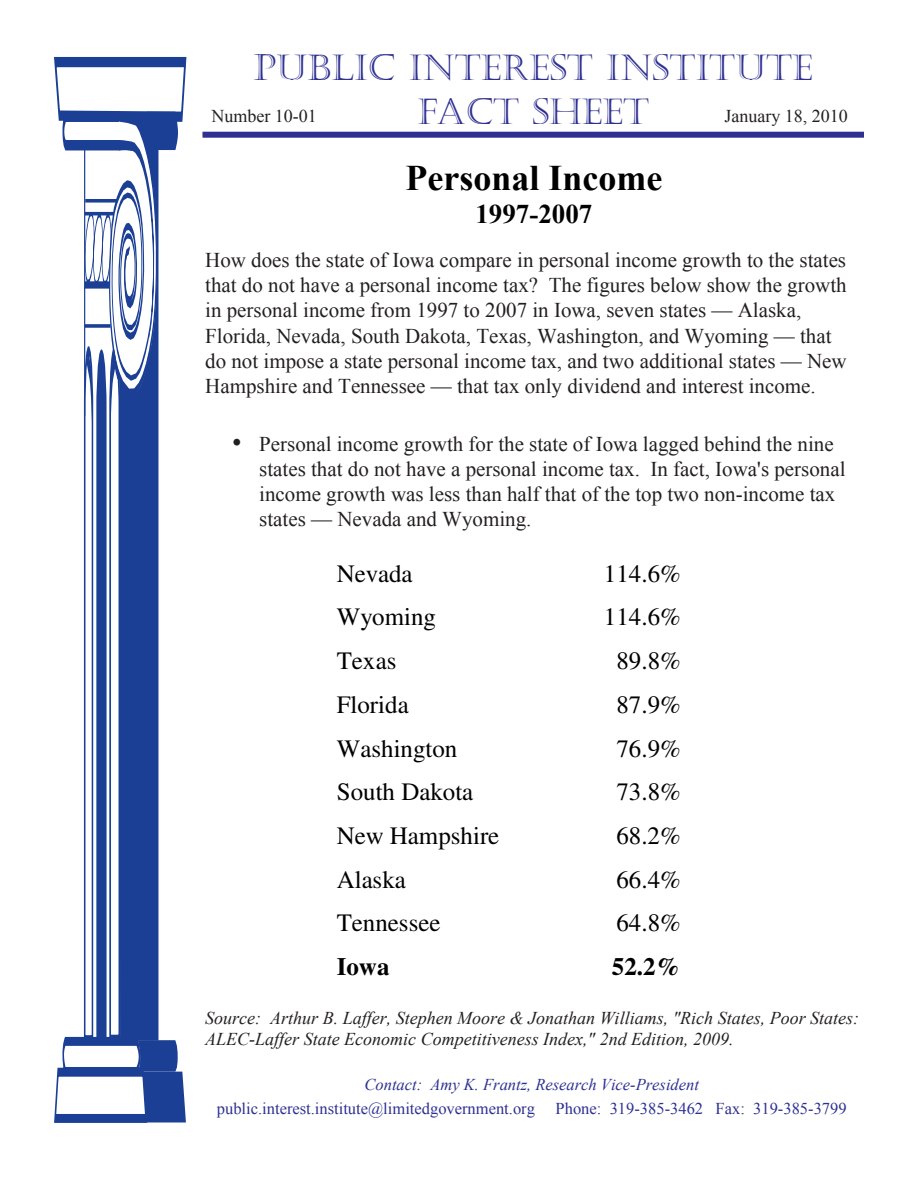
<style>
.page{position:relative;width:918px;height:1188px;background:#fff}
.page>*{position:absolute;margin:0;border:0;box-sizing:border-box;transform-origin:0 0}
.t1{font:36px "Castellar";color:#2e3092}
.t2{font:700 36px "Times New Roman";color:#000}
.t3{font:700 27px "Times New Roman";color:#000}
.t4{font:25.05px "Times";color:#000}
.t5{font:700 25.05px "Times";color:#000}
.t6{font:21px/25.2px "Times New Roman";color:#231f20}
.t7{font:italic 18px/21.6px "Times New Roman";color:#231f20}
.t8{font:18px "Times New Roman";color:#231f20}
.t9{font:16.5px "Times New Roman";color:#2e3092}
.t10{font:italic 16.5px "Times New Roman";color:#2e3092}
.s1{font-size:27px}
</style>
<div class="page">
<div style="left:202px;top:132px;width:662px;height:6px;background:#2e3092"></div>
<svg style="left:54px;top:57px;width:132px;height:1066px"></svg>
<p class="t1" style="left:254px;top:47px;width:561px">PUBLIC INTEREST INSTITUTE</p>
<p class="t1" style="left:417px;top:91px;width:233px">FACT SHEET</p>
<p class="t8" style="left:212px;top:104px;width:107px">Number 10-01</p>
<p class="t8" style="left:724px;top:104px;width:125px">January 18, 2010</p>
<p class="t2" style="left:405px;top:153px;width:258px">Personal Income</p>
<p class="t3" style="left:475px;top:195px;width:118px">1997-2007</p>
<p class="t6" style="left:205px;top:247px;width:643px">How does the state of Iowa compare in personal income growth to the states that do not have a personal income tax? The figures below show the growth in personal income from 1997 to 2007 in Iowa, seven states — Alaska, Florida, Nevada, South Dakota, Texas, Washington, and Wyoming — that do not impose a state personal income tax, and two additional states — New Hampshire and Tennessee — that tax only dividend and interest income.</p>
<p class="t6" style="left:259px;top:431px;width:588px;text-indent:-27px"><span class="s1">•</span> Personal income growth for the state of Iowa lagged behind the nine states that do not have a personal income tax. In fact, Iowa's personal income growth was less than half that of the top two non-income tax states — Nevada and Wyoming.</p>
<p class="t4" style="left:337px;top:565px;width:78px">Nevada</p>
<p class="t4" style="left:604px;top:565px;width:78px">114.6%</p>
<p class="t4" style="left:337px;top:608px;width:101px">Wyoming</p>
<p class="t4" style="left:604px;top:608px;width:78px">114.6%</p>
<p class="t4" style="left:337px;top:652px;width:61px">Texas</p>
<p class="t4" style="left:616px;top:652px;width:66px">89.8%</p>
<p class="t4" style="left:337px;top:696px;width:74px">Florida</p>
<p class="t4" style="left:616px;top:696px;width:66px">87.9%</p>
<p class="t4" style="left:337px;top:739px;width:122px">Washington</p>
<p class="t4" style="left:616px;top:739px;width:66px">76.9%</p>
<p class="t4" style="left:337px;top:783px;width:138px">South Dakota</p>
<p class="t4" style="left:616px;top:783px;width:66px">73.8%</p>
<p class="t4" style="left:337px;top:827px;width:164px">New Hampshire</p>
<p class="t4" style="left:616px;top:827px;width:66px">68.2%</p>
<p class="t4" style="left:337px;top:871px;width:71px">Alaska</p>
<p class="t4" style="left:616px;top:871px;width:66px">66.4%</p>
<p class="t4" style="left:337px;top:914px;width:105px">Tennessee</p>
<p class="t4" style="left:616px;top:914px;width:66px">64.8%</p>
<p class="t5" style="left:337px;top:952px;width:54px">Iowa</p>
<p class="t5" style="left:612px;top:952px;width:70px">52.2%</p>
<p class="t7" style="left:205px;top:1006px;width:656px">Source: Arthur B. Laffer, Stephen Moore &amp; Jonathan Williams, "Rich States, Poor States:<br>ALEC-Laffer State Economic Competitiveness Index," 2nd Edition, 2009.</p>
<p class="t10" style="left:364px;top:1073px;width:336px">Contact: Amy K. Frantz, Research Vice-President</p>
<p class="t9" style="left:217px;top:1098px;width:320px">public.interest.institute@limitedgovernment.org</p>
<p class="t9" style="left:556px;top:1098px;width:293px">Phone: 319-385-3462 Fax: 319-385-3799</p>
</div>
